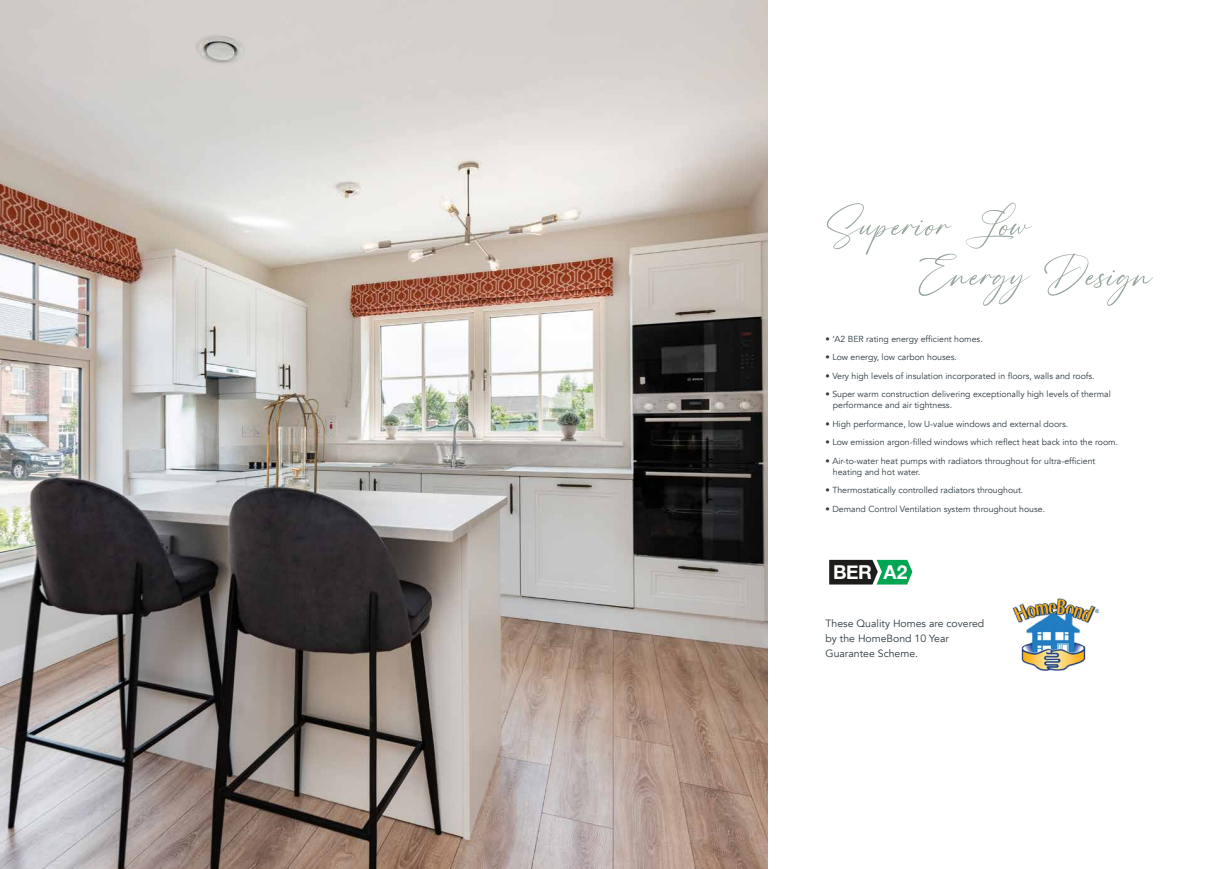
<style>
.page{position:relative;width:1216px;height:869px;background:#fff}
.page>*{position:absolute;margin:0;border:0;box-sizing:border-box;transform-origin:0 0}
.t1{font:52.5px/49.9px "High Spirited";letter-spacing:.025em;color:#97a69c}
.t2{font:700 19.16px "Helvetica Neue";letter-spacing:-.01em;color:#fff}
.t3{font:10.5px/14.9px "Avenir";color:#2c3941}
.t4{font:8.75px/11.4px "Avenir";color:#2c3941}
</style>
<div class="page">
<img style="left:0;top:0;width:767px;height:868px">
<img style="left:1012px;top:598px;width:86px;height:72px">
<svg style="left:829px;top:559px;width:84px;height:26px;background:#316a4c"></svg>
<h1 class="t1" style="left:916px;top:202px;width:236px;text-indent:-91px">Superior Low<br>Energy Design</h1>
<p class="t4" style="left:825px;top:333px;width:159px">• ‘A2 BER rating energy efficient homes.</p>
<p class="t4" style="left:825px;top:351px;width:133px">• Low energy, low carbon houses.</p>
<p class="t4" style="left:825px;top:370px;width:270px">• Very high levels of insulation incorporated in floors, walls and roofs.</p>
<p class="t4" style="left:832px;top:388px;width:280px;text-indent:-7px">• Super warm construction delivering exceptionally high levels of thermal performance and air tightness.</p>
<p class="t4" style="left:825px;top:418px;width:244px">• High performance, low U-value windows and external doors.</p>
<p class="t4" style="left:825px;top:436px;width:294px">• Low emission argon-filled windows which reflect heat back into the room.</p>
<p class="t4" style="left:832px;top:455px;width:264px;text-indent:-7px">• Air-to-water heat pumps with radiators throughout for ultra-efficient heating and hot water.</p>
<p class="t4" style="left:825px;top:484px;width:199px">• Thermostatically controlled radiators throughout.</p>
<p class="t4" style="left:825px;top:503px;width:221px">• Demand Control Ventilation system throughout house.</p>
<h2 class="t2" style="left:833px;top:557px;width:109px">BER A2 A3</h2>
<p class="t3" style="left:825px;top:616px;width:160px">These Quality Homes are covered by the HomeBond 10 Year<br>Guarantee Scheme.</p>
</div>
